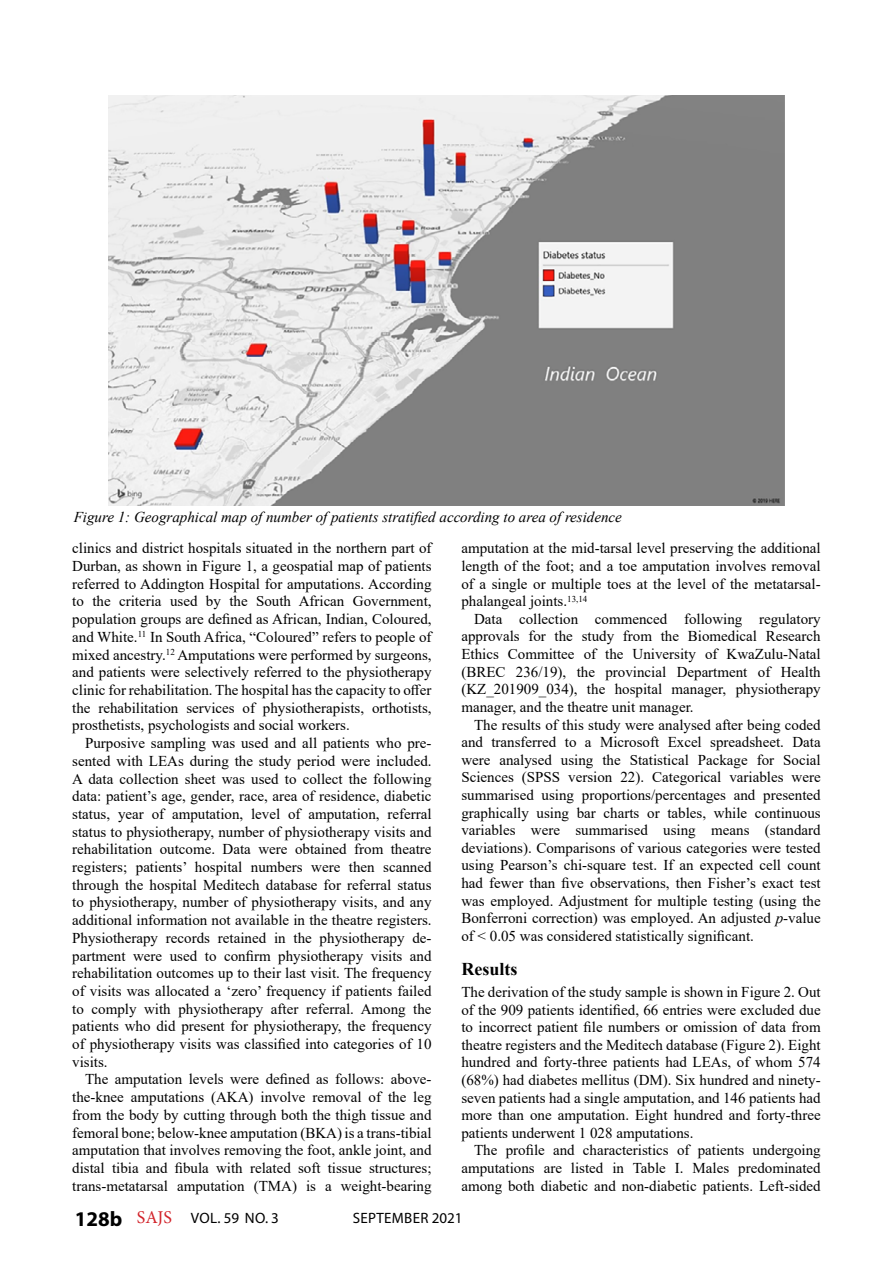
<style>
.page{position:relative;width:893px;height:1263px;background:#fff}
.page>*{position:absolute;margin:0;border:0;box-sizing:border-box;transform-origin:0 0}
.t1{font:700 18px "Times New Roman";color:#000}
.t2{font:15px/17.7px "Times New Roman";color:#000;text-align:justify}
.t3{font:italic 15px "Times New Roman";color:#000}
.t4{font:15px "Myriad Pro";letter-spacing:.02em;color:#000}
.s1{font-style:italic}
.s2{font-weight:700;font-size:21px}
.s3{font-family:"Minion Pro";font-size:18px;color:#d2232a}
</style>
<div class="page">
<img style="left:108px;top:96px;width:677px;height:409px">
<p class="t3" style="left:74px;top:506px;width:550px">Figure 1: Geographical map of number of patients stratified according to area of residence</p>
<p class="t2" style="left:72px;top:539px;width:361px">clinics and district hospitals situated in the northern part of Durban, as shown in Figure 1, a geospatial map of patients referred to Addington Hospital for amputations. According to the criteria used by the South African Government, population groups are defined as African, Indian, Coloured, and White.<sup>11</sup> In South Africa, “Coloured” refers to people of mixed ancestry.<sup>12</sup> Amputations were performed by surgeons, and patients were selectively referred to the physiotherapy clinic for rehabilitation. The hospital has the capacity to offer the rehabilitation services of physiotherapists, orthotists, prosthetists, psychologists and social workers.</p>
<p class="t2" style="left:72px;top:734px;width:361px;text-indent:13px">Purposive sampling was used and all patients who pre&shy;sented with LEAs during the study period were included.<br>A data collection sheet was used to collect the following data: patient’s age, gender, race, area of residence, diabetic status, year of amputation, level of amputation, referral status to physiotherapy, number of physiotherapy visits and rehabilitation outcome. Data were obtained from theatre registers; patients’ hospital numbers were then scanned through the hospital Meditech database for referral status to physiotherapy, number of physiotherapy visits, and any additional information not available in the theatre registers.<br>Physiotherapy records retained in the physiotherapy de&shy;partment were used to confirm physiotherapy visits and rehabilitation outcomes up to their last visit. The frequency of visits was allocated a ‘zero’ frequency if patients failed to comply with physiotherapy after referral. Among the patients who did present for physiotherapy, the frequency of physiotherapy visits was classified into categories of 10 visits.</p>
<p class="t2" style="left:72px;top:1070px;width:361px;text-indent:13px">The amputation levels were defined as follows: above&shy;the-knee amputations (AKA) involve removal of the leg from the body by cutting through both the thigh tissue and femoral bone; below-knee amputation (BKA) is a trans-tibial amputation that involves removing the foot, ankle joint, and distal tibia and fibula with related soft tissue structures; trans-metatarsal amputation (TMA) is a weight-bearing</p>
<p class="t2" style="left:461px;top:539px;width:361px">amputation at the mid-tarsal level preserving the additional length of the foot; and a toe amputation involves removal of a single or multiple toes at the level of the metatarsal&shy;phalangeal joints.<sup>13,14</sup></p>
<p class="t2" style="left:461px;top:609px;width:361px;text-indent:13px">Data collection commenced following regulatory approvals for the study from the Biomedical Research Ethics Committee of the University of KwaZulu-Natal (BREC 236/19), the provincial Department of Health (KZ_201909_034), the hospital manager, physiotherapy manager, and the theatre unit manager.</p>
<p class="t2" style="left:461px;top:715px;width:361px;text-indent:13px">The results of this study were analysed after being coded and transferred to a Microsoft Excel spreadsheet. Data were analysed using the Statistical Package for Social Sciences (SPSS version 22). Categorical variables were summarised using proportions/percentages and presented graphically using bar charts or tables, while continuous variables were summarised using means (standard deviations). Comparisons of various categories were tested using Pearson’s chi-square test. If an expected cell count had fewer than five observations, then Fisher’s exact test was employed. Adjustment for multiple testing (using the Bonferroni correction) was employed. An adjusted <span class="s1">p</span>-value of &lt; 0.05 was considered statistically significant.</p>
<p class="t1" style="left:461px;top:956px;width:57px">Results</p>
<p class="t2" style="left:461px;top:983px;width:361px">The derivation of the study sample is shown in Figure 2. Out of the 909 patients identified, 66 entries were excluded due to incorrect patient file numbers or omission of data from theatre registers and the Meditech database (Figure 2). Eight hundred and forty-three patients had LEAs, of whom 574 (68%) had diabetes mellitus (DM). Six hundred and ninety&shy;seven patients had a single amputation, and 146 patients had more than one amputation. Eight hundred and forty-three patients underwent 1 028 amputations.</p>
<p class="t2" style="left:461px;top:1141px;width:361px;text-indent:13px">The profile and characteristics of patients undergoing amputations are listed in Table I. Males predominated among both diabetic and non-diabetic patients. Left-sided</p>
<p class="t4" style="left:75px;top:1208px;width:206px"><span class="s2">128b</span> <span class="s3">SAJS</span> VOL. 59 NO. 3</p>
<p class="t4" style="left:353px;top:1208px;width:111px">SEPTEMBER 2021</p>
</div>
